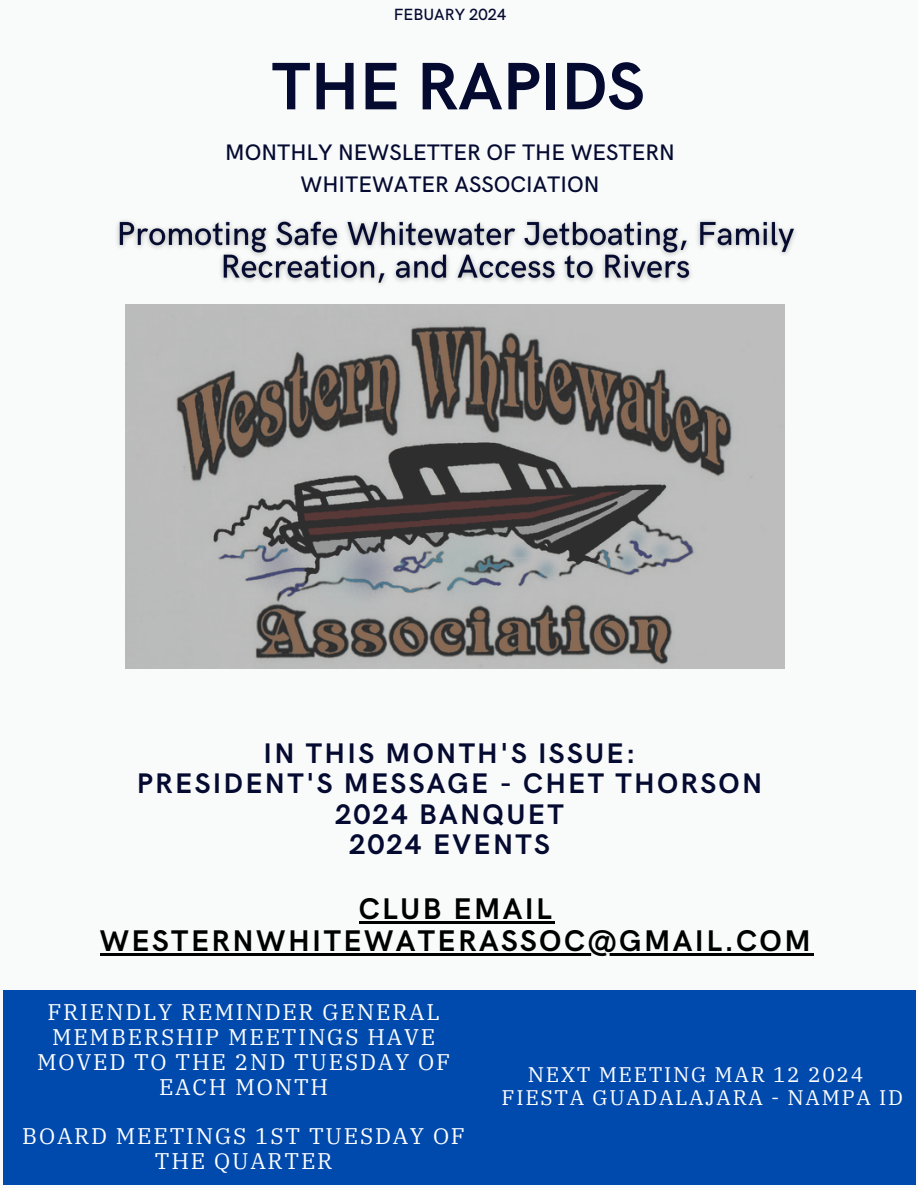
<style>
.page{position:relative;width:918px;height:1188px;background:#f9fbfb}
.page>*{position:absolute;margin:0;border:0;box-sizing:border-box;transform-origin:0 0}
.t1{font:700 67.35px "HK Grotesk";color:#050a30}
.t2{font:700 30px "HK Grotesk";letter-spacing:.08em;color:#000}
.t3{font:700 28.35px/30.3px "HK Grotesk";letter-spacing:.08em;color:#050a30;text-align:center}
.t4{font:22.5px/24.8px "IBM Plex Serif";letter-spacing:.08em;color:#fff;text-align:center}
.t5{font:500 22.5px/31.5px "HK Grotesk";color:#050a30;text-align:center}
.t6{font:21px/22.5px "IBM Plex Serif";letter-spacing:.08em;color:#fff}
.t7{font:500 16.35px "HK Grotesk";color:#050a30}
</style>
<div class="page">
<img style="left:126px;top:304px;width:659px;height:365px">
<div style="left:4px;top:990px;width:480px;height:194px;background:#004aad"></div>
<div style="left:482px;top:990px;width:434px;height:194px;background:#004aad"></div>
<hr style="left:359px;top:921px;width:195px;height:2px;background:#000">
<hr style="left:100px;top:954px;width:713px;height:2px;background:#000">
<img style="left:117px;top:220px;width:678px;height:65px">
<h4 class="t7" style="left:394px;top:5px;width:114px">FEBUARY 2024</h4>
<p class="t1" style="left:272px;top:49px;width:375px">THE RAPIDS</p>
<p class="t5" style="left:225px;top:138px;width:451px">MONTHLY NEWSLETTER OF THE WESTERN<br>WHITEWATER ASSOCIATION</p>
<h2 class="t3" style="left:137px;top:739px;width:627px">IN THIS MONTH'S ISSUE:<br>PRESIDENT'S MESSAGE - CHET THORSON<br>2024 BANQUET<br>2024 EVENTS</h2>
<h5 class="t2" style="left:359px;top:892px;width:195px">CLUB EMAIL</h5>
<h5 class="t2" style="left:100px;top:924px;width:712px">WESTERNWHITEWATERASSOC@GMAIL.COM</h5>
<p class="t4" style="left:37px;top:1000px;width:414px">FRIENDLY REMINDER GENERAL<br>MEMBERSHIP MEETINGS HAVE<br>MOVED TO THE 2ND TUESDAY OF<br>EACH MONTH</p>
<h1 class="t4" style="left:22px;top:1123px;width:444px">BOARD MEETINGS 1ST TUESDAY OF<br>THE QUARTER</h1>
<h5 class="t6" style="left:502px;top:1063px;width:403px;text-indent:26px">NEXT MEETING MAR 12 2024<br>FIESTA GUADALAJARA - NAMPA ID</h5>
</div>
